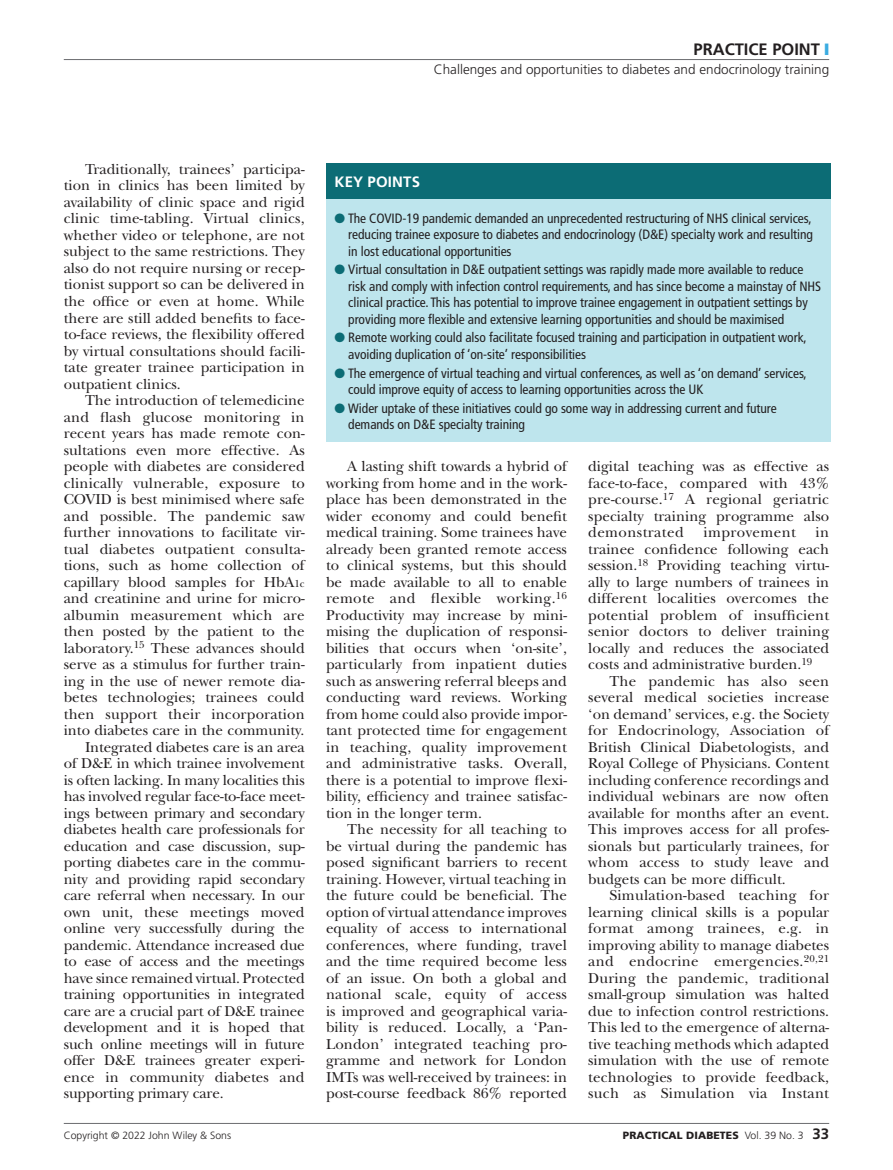
<style>
.page{position:relative;width:893px;height:1170px;background:#fff}
.page>*{position:absolute;margin:0;border:0;box-sizing:border-box;transform-origin:0 0}
.t1{font:700 16.5px "Frutiger LT Std";color:#231f20}
.t2{font:15px/16.5px "New Baskerville Std";color:#231f20;text-align:justify}
.t3{font:15px "New Baskerville Std";letter-spacing:.03em;color:#231f20}
.t4{font:700 15px "Frutiger LT Std";letter-spacing:.01em;color:#fff}
.t5{font:condensed 13.5px/16.5px "Frutiger LT Std";letter-spacing:-.005em;color:#231f20}
.t6{font:300 13.5px "Frutiger LT Std";color:#231f20}
.t7{font:900 10.5px "Frutiger LT Std";letter-spacing:.01em;color:#231f20}
.t8{font:300 10.5px "Frutiger LT Std";color:#231f20}
.s1{color:#3bace1}
.s2{font-size:10.5px}
.s3{color:#0c6c75}
.s4{font-weight:300}
.s5{font-weight:700;font-size:15px}
</style>
<div class="page">
<hr style="left:64px;top:59px;width:765px;height:1px;background:#6c6d70">
<hr style="left:64px;top:1122px;width:765px;height:1px;background:#6c6d70">
<div style="left:326px;top:163px;width:504px;height:37px;background:#0c6c75"></div>
<div style="left:326px;top:200px;width:504px;height:242px;background:#bee5ed"></div>
<p class="t1" style="left:693px;top:39px;width:137px">PRACTICE POINT <span class="s1">❙</span></p>
<p class="t6" style="left:434px;top:62px;width:397px">Challenges and opportunities to diabetes and endocrinology training</p>
<p class="t2" style="left:64px;top:161px;width:242px;text-indent:21px">Traditionally, trainees’ participa&shy;tion in clinics has been limited by availability of clinic space and rigid clinic time-tabling. Virtual clinics, whether video or telephone, are not subject to the same restrictions. They also do not require nursing or recep&shy;tionist support so can be delivered in the office or even at home. While there are still added benefits to face&shy;to-face reviews, the flexibility offered by virtual consultations should facili&shy;tate greater trainee participation in outpatient clinics.</p>
<p class="t2" style="left:85px;top:392px;width:221px">The introduction of telemedicine</p>
<p class="t2" style="left:64px;top:408px;width:242px">and flash glucose monitoring in</p>
<p class="t2" style="left:64px;top:425px;width:242px">recent years has made remote con-</p>
<p class="t2" style="left:64px;top:441px;width:242px">sultations even more effective. As</p>
<p class="t2" style="left:64px;top:458px;width:242px">people with diabetes are considered</p>
<p class="t2" style="left:64px;top:474px;width:242px">clinically vulnerable, exposure to</p>
<p class="t2" style="left:64px;top:491px;width:242px">COVID is best minimised where safe</p>
<p class="t2" style="left:64px;top:507px;width:242px">and possible. The pandemic saw</p>
<p class="t2" style="left:64px;top:524px;width:242px">further innovations to facilitate vir-</p>
<p class="t2" style="left:64px;top:540px;width:242px">tual diabetes outpatient consulta-</p>
<p class="t2" style="left:64px;top:557px;width:242px">tions, such as home collection of</p>
<p class="t2" style="left:64px;top:573px;width:242px">capillary blood samples for HbA<span class="s2">1c</span></p>
<p class="t2" style="left:64px;top:590px;width:242px">and creatinine and urine for micro-</p>
<p class="t2" style="left:64px;top:606px;width:242px">albumin measurement which are</p>
<p class="t2" style="left:64px;top:623px;width:242px">then posted by the patient to the</p>
<p class="t2" style="left:64px;top:639px;width:242px">laboratory.<sup>15</sup> These advances should</p>
<p class="t2" style="left:64px;top:656px;width:242px">serve as a stimulus for further train-</p>
<p class="t2" style="left:64px;top:672px;width:242px">ing in the use of newer remote dia-</p>
<p class="t2" style="left:64px;top:689px;width:242px">betes technologies; trainees could</p>
<p class="t2" style="left:64px;top:705px;width:242px">then support their incorporation</p>
<p class="t2" style="left:64px;top:722px;width:242px">into diabetes care in the community.</p>
<p class="t2" style="left:85px;top:738px;width:221px">Integrated diabetes care is an area</p>
<p class="t2" style="left:64px;top:755px;width:242px">of D&amp;E in which trainee involvement</p>
<p class="t2" style="left:64px;top:771px;width:242px">is often lacking. In many localities this</p>
<p class="t2" style="left:64px;top:788px;width:242px">has involved regular face-to-face meet-</p>
<p class="t2" style="left:64px;top:804px;width:242px">ings between primary and secondary</p>
<p class="t2" style="left:64px;top:821px;width:242px">diabetes health care professionals for</p>
<p class="t2" style="left:64px;top:837px;width:242px">education and case discussion, sup-</p>
<p class="t2" style="left:64px;top:854px;width:242px">porting diabetes care in the commu-</p>
<p class="t2" style="left:64px;top:870px;width:242px">nity and providing rapid secondary</p>
<p class="t2" style="left:64px;top:887px;width:242px">care referral when necessary. In our</p>
<p class="t2" style="left:64px;top:903px;width:242px">own unit, these meetings moved</p>
<p class="t2" style="left:64px;top:920px;width:242px">online very successfully during the</p>
<p class="t2" style="left:64px;top:936px;width:242px">pandemic. Attendance increased due</p>
<p class="t2" style="left:64px;top:953px;width:242px">to ease of access and the meetings</p>
<p class="t2" style="left:64px;top:969px;width:242px">have since remained virtual. Protected</p>
<p class="t2" style="left:64px;top:986px;width:242px">training opportunities in integrated</p>
<p class="t2" style="left:64px;top:1002px;width:242px">care are a crucial part of D&amp;E trainee</p>
<p class="t2" style="left:64px;top:1019px;width:242px">development and it is hoped that</p>
<p class="t2" style="left:64px;top:1035px;width:242px">such online meetings will in future</p>
<p class="t2" style="left:64px;top:1052px;width:242px">offer D&amp;E trainees greater experi-</p>
<p class="t2" style="left:64px;top:1068px;width:242px">ence in community diabetes and</p>
<p class="t2" style="left:64px;top:1085px;width:161px">supporting primary care.</p>
<p class="t4" style="left:334px;top:173px;width:87px">KEY POINTS</p>
<p class="t5" style="left:348px;top:210px;width:466px;text-align:justify;text-indent:-14px"><span class="s3">●</span> The COVID-19 pandemic demanded an unprecedented restructuring of NHS clinical services, reducing trainee exposure to diabetes and endocrinology (D&amp;E) specialty work and resulting in lost educational opportunities</p>
<p class="t5" style="left:348px;top:261px;width:474px;text-indent:-14px"><span class="s3">●</span> Virtual consultation in D&amp;E outpatient settings was rapidly made more available to reduce risk and comply with infection control requirements, and has since become a mainstay of NHS clinical practice. This has potential to improve trainee engagement in outpatient settings by providing more flexible and extensive learning opportunities and should be maximised</p>
<p class="t5" style="left:348px;top:329px;width:460px;text-indent:-14px"><span class="s3">●</span> Remote working could also facilitate focused training and participation in outpatient work, avoiding duplication of ‘on-site’ responsibilities</p>
<p class="t5" style="left:348px;top:365px;width:460px;text-indent:-14px"><span class="s3">●</span> The emergence of virtual teaching and virtual conferences, as well as ‘on demand’ services, could improve equity of access to learning opportunities across the UK</p>
<p class="t5" style="left:348px;top:400px;width:430px;text-indent:-14px"><span class="s3">●</span> Wider uptake of these initiatives could go some way in addressing current and future demands on D&amp;E specialty training</p>
<p class="t2" style="left:326px;top:458px;width:242px;text-indent:21px">A lasting shift towards a hybrid of working from home and in the work&shy;place has been demonstrated in the wider economy and could benefit medical training. Some trainees have already been granted remote access to clinical systems, but this should be made available to all to enable remote and flexible working.<sup>16<br></sup>Productivity may increase by mini&shy;mising the duplication of responsi&shy;bilities that occurs when ‘on-site’, particularly from inpatient duties such as answering referral bleeps and conducting ward reviews. Working from home could also provide impor&shy;tant protected time for engagement in teaching, quality improvement and administrative tasks. Overall, there is a potential to improve flexi&shy;bility, efficiency and trainee satisfac&shy;tion in the longer term.</p>
<p class="t2" style="left:326px;top:821px;width:242px;text-indent:21px">The necessity for all teaching to be virtual during the pandemic has posed significant barriers to recent training. However, virtual teaching in the future could be beneficial. The option of virtual attendance improves equality of access to international conferences, where funding, travel and the time required become less of an issue. On both a global and national scale, equity of access is improved and geographical varia&shy;bility is reduced. Locally, a ‘Pan-London’ integrated teaching pro&shy;gramme and network for London IMTs was well-received by trainees: in post-course feedback 86% reported</p>
<p class="t2" style="left:588px;top:458px;width:243px">digital teaching was as effective as face-to-face, compared with 43% pre-course.<sup>17</sup> A regional geriatric specialty training programme also demonstrated</p>
<p class="t2" style="left:588px;top:524px;width:243px;text-indent:227px">in trainee confidence following each session.<sup>18</sup> Providing teaching virtu&shy;ally to large numbers of trainees in different localities overcomes the potential problem of insufficient senior doctors to deliver training locally and reduces the associated costs and administrative burden.<sup>19</sup></p>
<p class="t2" style="left:588px;top:672px;width:243px;text-indent:21px">The pandemic has also seen several medical societies increase ‘on demand’ services, e.g. the Society for Endocrinology, Association of British Clinical Diabetologists, and Royal College of Physicians. Content including conference recordings and individual webinars are now often available for months after an event.<br>This improves access for all profes&shy;sionals but particularly trainees, for whom access to study leave and budgets can be more difficult.</p>
<p class="t2" style="left:588px;top:887px;width:243px;text-indent:21px">Simulation-based teaching for learning clinical skills is a popular format among trainees, e.g. in improving ability to manage diabetes and endocrine emergencies.<sup>20,21<br></sup>During the pandemic, traditional small-group simulation was halted due to infection control restrictions.<br>This led to the emergence of alterna&shy;tive teaching methods which adapted simulation with the use of remote technologies to provide feedback, such as Simulation via Instant</p>
<p class="t3" style="left:703px;top:523px;width:94px">improvement</p>
<p class="t8" style="left:64px;top:1128px;width:169px">Copyright © 2022 John Wiley &amp; Sons</p>
<p class="t7" style="left:623px;top:1128px;width:208px">PRACTICAL DIABETES <span class="s4">Vol. 39 No. 3</span> <span class="s5">33</span></p>
</div>
